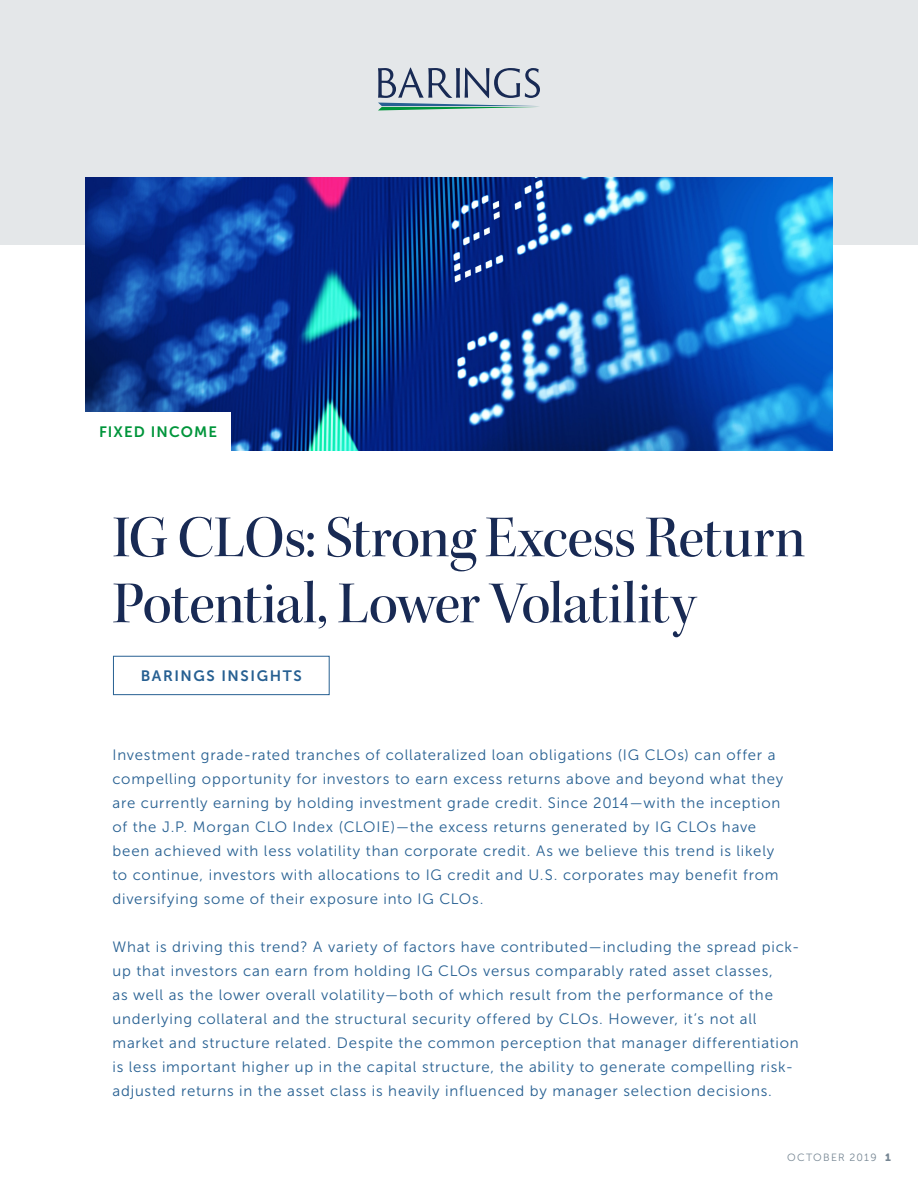
<style>
.page{position:relative;width:918px;height:1188px;background:#fff}
.page>*{position:absolute;margin:0;border:0;box-sizing:border-box;transform-origin:0 0}
.t1{font:60px/66px "Kepler Std Medium Disp";letter-spacing:-.005em;color:#182a54}
.t2{font:15px/24px "Museo Sans 300";letter-spacing:.05em;color:#276092}
.t3{font:15px "Museo Sans 700";letter-spacing:.105em;color:#276092}
.t4{font:15px "Museo Sans 700";letter-spacing:.075em;color:#00953b}
.t5{font:10.5px "Museo Sans 300";letter-spacing:.115em;color:#768693}
.s1{font-family:"Museo Sans 900"}
</style>
<div class="page">
<div style="left:0;top:0;width:918px;height:245px;background:#e4e7e9"></div>
<svg style="left:378px;top:67px;width:162px;height:43px"></svg>
<img style="left:86px;top:178px;width:747px;height:272px">
<div style="left:86px;top:412px;width:145px;height:45px;background:#fff"></div>
<div style="left:113px;top:656px;width:217px;height:39px;border:1px solid #276092"></div>
<p class="t4" style="left:99px;top:423px;width:120px">FIXED INCOME</p>
<p class="t1" style="left:112px;top:505px;width:695px">IG CLOs: Strong Excess Return<br>Potential, Lower Volatility</p>
<p class="t3" style="left:141px;top:667px;width:162px">BARINGS INSIGHTS</p>
<p class="t2" style="left:112px;top:743px;width:672px">Investment grade-rated tranches of collateralized loan obligations (IG CLOs) can offer a compelling opportunity for investors to earn excess returns above and beyond what they are currently earning by holding investment grade credit. Since 2014—with the inception of the J.P. Morgan CLO Index (CLOIE)—the excess returns generated by IG CLOs have been achieved with less volatility than corporate credit. As we believe this trend is likely to continue, investors with allocations to IG credit and U.S. corporates may benefit from diversifying some of their exposure into IG CLOs.</p>
<p class="t2" style="left:112px;top:935px;width:689px">What is driving this trend? A variety of factors have contributed—including the spread pick&shy;up that investors can earn from holding IG CLOs versus comparably rated asset classes,<br>as well as the lower overall volatility—both of which result from the performance of the underlying collateral and the structural security offered by CLOs. However, it’s not all market and structure related. Despite the common perception that manager differentiation is less important higher up in the capital structure, the ability to generate compelling risk&shy;adjusted returns in the asset class is heavily influenced by manager selection decisions.</p>
<p class="t5" style="left:787px;top:1152px;width:105px">OCTOBER 2019 <span class="s1">1</span></p>
</div>
